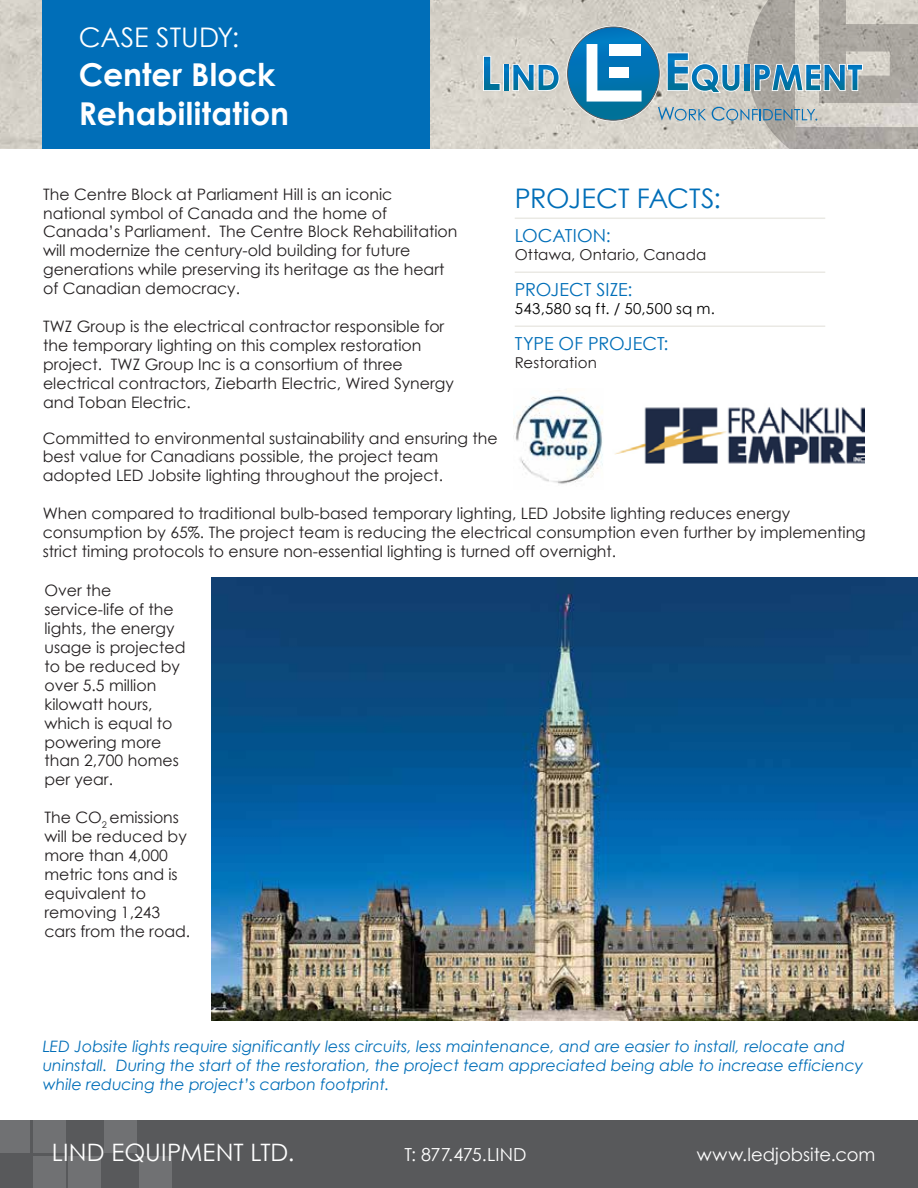
<style>
.page{position:relative;width:918px;height:1188px;background:#fff}
.page>*{position:absolute;margin:0;border:0;box-sizing:border-box;transform-origin:0 0}
.t1{font:700 31.5px/39px "Century Gothic";letter-spacing:.005em;color:#fff}
.t2{font:27px "Century Gothic";letter-spacing:-.01em;color:#006eb8}
.t3{font:27px "Century Gothic";color:#fff}
.t4{font:24px "Century Gothic";letter-spacing:.005em;color:#fff}
.t5{font:18px "Century Gothic";color:#006eb8}
.t6{font:18px "Century Gothic";letter-spacing:.005em;color:#fff}
.t7{font:15.75px/18.9px "Century Gothic";color:#231f20}
.t8{font:italic 15.75px/18.9px "Century Gothic";color:#006eb8}
.t9{font:15px "Century Gothic";letter-spacing:.01em;color:#231f20}
.t10{font:15px "Century Gothic";letter-spacing:.03em;color:#000}
</style>
<div class="page">
<hr style="left:515px;top:218px;width:310px;height:1px;background:#eae9e4">
<img style="left:212px;top:578px;width:706px;height:442px">
<hr style="left:515px;top:272px;width:310px;height:1px;background:#eae9e4">
<hr style="left:515px;top:326px;width:310px;height:1px;background:#eae9e4">
<img style="left:0;top:0;width:568px;height:148px">
<div style="left:0;top:1121px;width:918px;height:67px;background:#58595b"></div>
<div style="left:43px;top:0;width:387px;height:148px;background:#006eb8"></div>
<svg style="left:503px;top:64px;width:7px;height:27px"></svg>
<svg style="left:482px;top:55px;width:19px;height:37px"></svg>
<svg style="left:504px;top:65px;width:5px;height:25px"></svg>
<svg style="left:512px;top:63px;width:49px;height:29px"></svg>
<svg style="left:568px;top:0;width:350px;height:148px;background:#a8b7ba"></svg>
<div style="left:610px;top:68px;width:19px;height:10px;background:#fff"></div>
<div style="left:610px;top:44px;width:31px;height:12px;background:#fff"></div>
<div style="left:0;top:1121px;width:30px;height:32px;background:#707173"></div>
<div style="left:33px;top:1121px;width:32px;height:32px;background:#707173"></div>
<div style="left:104px;top:1121px;width:32px;height:32px;background:#707173"></div>
<div style="left:33px;top:1156px;width:32px;height:32px;background:#707173"></div>
<div style="left:69px;top:1156px;width:32px;height:32px;background:#707173"></div>
<div style="left:140px;top:1156px;width:32px;height:32px;background:#707173"></div>
<img style="left:514px;top:390px;width:89px;height:94px">
<img style="left:615px;top:407px;width:250px;height:57px">
<h2 class="t3" style="left:79px;top:18px;width:162px">CASE STUDY:</h2>
<h1 class="t1" style="left:79px;top:54px;width:212px">Center Block<br>Rehabilitation</h1>
<p class="t7" style="left:43px;top:184px;width:416px">The Centre Block at Parliament Hill is an iconic national symbol of Canada and the home of Canada’s Parliament. The Centre Block Rehabilitation will modernize the century-old building for future generations while preserving its heritage as the heart of Canadian democracy.</p>
<p class="t7" style="left:43px;top:317px;width:412px">TWZ Group is the electrical contractor responsible for the temporary lighting on this complex restoration project. TWZ Group Inc is a consortium of three electrical contractors, Ziebarth Electric, Wired Synergy and Toban Electric.</p>
<h2 class="t2" style="left:515px;top:179px;width:208px">PROJECT FACTS:</h2>
<p class="t5" style="left:515px;top:223px;width:98px">LOCATION:</p>
<p class="t9" style="left:515px;top:244px;width:193px">Ottawa, Ontario, Canada</p>
<p class="t5" style="left:515px;top:277px;width:119px">PROJECT SIZE:</p>
<p class="t10" style="left:515px;top:298px;width:202px">543,580 sq ft. / 50,500 sq m.</p>
<p class="t5" style="left:515px;top:331px;width:155px">TYPE OF PROJECT:</p>
<p class="t9" style="left:515px;top:352px;width:84px">Restoration</p>
<p class="t7" style="left:43px;top:428px;width:456px">Committed to environmental sustainability and ensuring the best value for Canadians possible, the project team adopted LED Jobsite lighting throughout the project.</p>
<p class="t7" style="left:43px;top:504px;width:825px">When compared to traditional bulb-based temporary lighting, LED Jobsite lighting reduces energy consumption by 65%. The project team is reducing the electrical consumption even further by implementing strict timing protocols to ensure non-essential lighting is turned off overnight.</p>
<p class="t7" style="left:44px;top:581px;width:143px">Over the service-life of the lights, the energy usage is projected to be reduced by over 5.5 million kilowatt hours, which is equal to powering more than 2,700 homes per year.</p>
<p class="t7" style="left:44px;top:808px;width:147px">The CO<sub>2</sub> emissions will be reduced by more than 4,000 metric tons and is equivalent to removing 1,243 cars from the road.</p>
<p class="t8" style="left:43px;top:1036px;width:822px">LED Jobsite lights require significantly less circuits, less maintenance, and are easier to install, relocate and uninstall. During the start of the restoration, the project team appreciated being able to increase efficiency while reducing the project’s carbon footprint.</p>
<h3 class="t4" style="left:52px;top:1136px;width:244px">LIND EQUIPMENT LTD.</h3>
<p class="t6" style="left:405px;top:1142px;width:124px">T: 877.475.LIND</p>
<p class="t6" style="left:697px;top:1142px;width:180px">www.ledjobsite.com</p>
</div>
